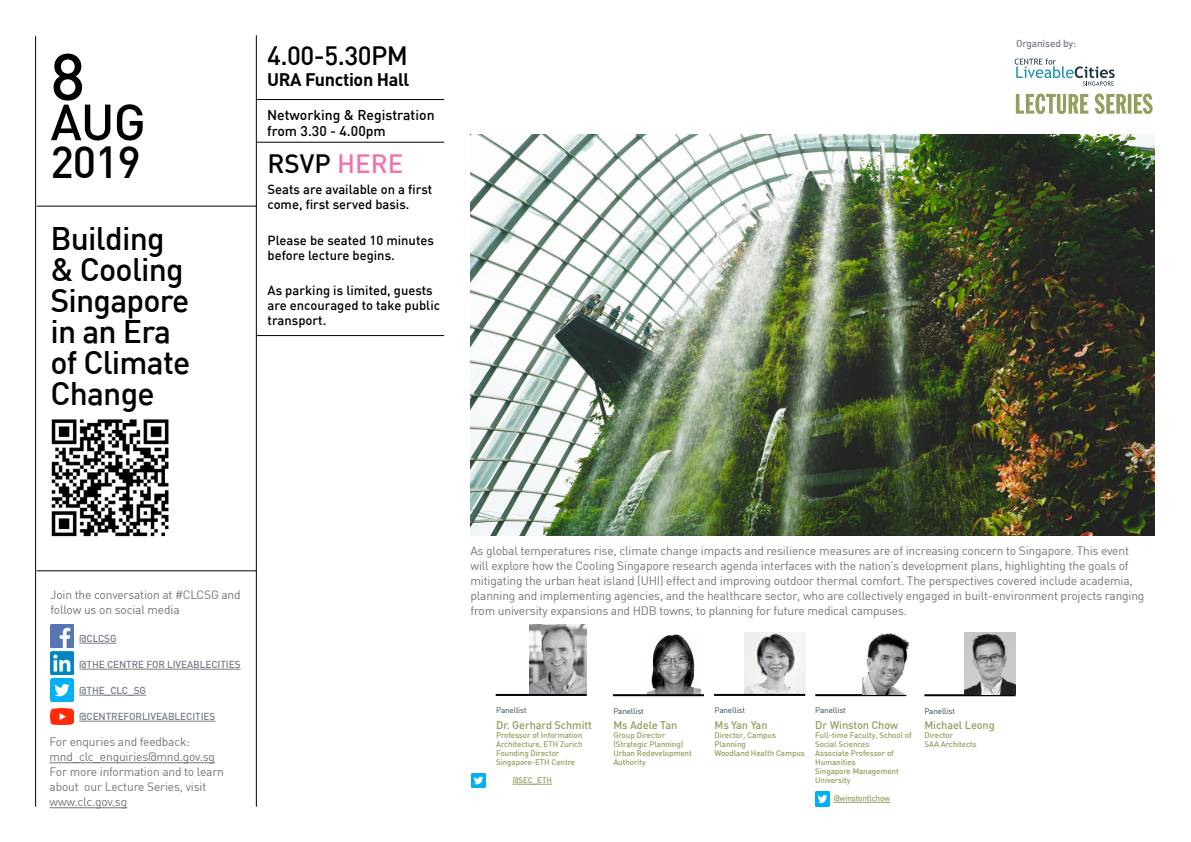
<style>
.page{position:relative;width:1191px;height:842px;background:#fff}
.page>*{position:absolute;margin:0;border:0;box-sizing:border-box;transform-origin:0 0}
.t1{font:500 64.9px "DIN";color:#000}
.t2{font:500 50px "DIN";color:#000}
.t3{font:500 44px "DIN";color:#000}
.t4{font:500 32px/31px "DIN";letter-spacing:-.025em;color:#000}
.t5{font:500 26px "DIN";color:#000}
.t6{font:700 18px "DIN";letter-spacing:-.02em;color:#000}
.t7{font:500 14px/16px "DIN";color:#000}
.t8{font:500 13px/15px "DIN";color:#000}
.t9{font:12px/15px "DIN";letter-spacing:-.015em;color:#76727b}
.t10{font:500 11px "DIN";letter-spacing:-.01em;color:#959e5e}
.t11{font:500 10px "DIN";letter-spacing:-.01em;color:#777d89}
.t12{font:500 8px/9px "DIN";letter-spacing:-.01em;color:#959e5e}
.t13{font:8px "DIN";letter-spacing:-.01em;color:#2f404f}
.s1{color:#f173ac}
</style>
<div class="page">
<img style="left:470px;top:135px;width:685px;height:401px">
<hr style="left:512px;top:784px;width:40px;height:1px;background:#959e5e">
<img style="left:529px;top:624px;width:58px;height:70px">
<hr style="left:496px;top:694px;width:91px;height:2px;background:#000">
<img style="left:51px;top:419px;width:118px;height:118px">
<hr style="left:50px;top:762px;width:165px;height:1px;background:#76727b">
<hr style="left:50px;top:807px;width:77px;height:1px;background:#76727b">
<hr style="left:35px;top:36px;width:1px;height:771px;background:#000">
<hr style="left:256px;top:35px;width:1px;height:772px;background:#000">
<svg style="left:1014px;top:58px;width:100px;height:28px"></svg>
<svg style="left:1015px;top:94px;width:137px;height:20px"></svg>
<hr style="left:37px;top:206px;width:220px;height:1px;background:#000">
<hr style="left:37px;top:571px;width:219px;height:1px;background:#000">
<hr style="left:257px;top:99px;width:187px;height:1px;background:#000">
<hr style="left:257px;top:142px;width:187px;height:1px;background:#000">
<hr style="left:257px;top:335px;width:187px;height:1px;background:#000">
<hr style="left:79px;top:643px;width:37px;height:1px;background:#777d89">
<hr style="left:79px;top:669px;width:161px;height:1px;background:#777d89">
<hr style="left:79px;top:695px;width:67px;height:1px;background:#777d89">
<hr style="left:79px;top:721px;width:136px;height:1px;background:#777d89">
<img style="left:50px;top:624px;width:24px;height:23px">
<img style="left:50px;top:651px;width:24px;height:23px">
<img style="left:50px;top:678px;width:24px;height:23px">
<img style="left:50px;top:709px;width:24px;height:16px">
<img style="left:471px;top:774px;width:15px;height:14px">
<img style="left:647px;top:634px;width:53px;height:60px">
<hr style="left:613px;top:694px;width:91px;height:2px;background:#000">
<img style="left:744px;top:633px;width:61px;height:61px">
<hr style="left:714px;top:694px;width:91px;height:2px;background:#000">
<hr style="left:833px;top:802px;width:57px;height:1px;background:#959e5e">
<img style="left:815px;top:792px;width:14px;height:14px">
<hr style="left:815px;top:694px;width:91px;height:2px;background:#000">
<img style="left:863px;top:633px;width:47px;height:61px">
<hr style="left:924px;top:694px;width:91px;height:2px;background:#000">
<img style="left:964px;top:633px;width:51px;height:61px">
<h1 class="t1" style="left:50px;top:35px;width:36px">8</h1>
<h2 class="t2" style="left:50px;top:90px;width:97px">AUG</h2>
<h3 class="t3" style="left:50px;top:134px;width:92px">2019</h3>
<h3 class="t4" style="left:50px;top:221px;width:141px">Building &amp; Cooling<br>Singapore in an Era of Climate<br>Change</h3>
<h3 class="t5" style="left:267px;top:39px;width:142px">4.00-5.30PM</h3>
<h3 class="t6" style="left:267px;top:68px;width:144px">URA Function Hall</h3>
<p class="t7" style="left:267px;top:106px;width:169px">Networking &amp; Registration from 3.30 - 4.00pm</p>
<h3 class="t5" style="left:267px;top:147px;width:137px">RSVP <span class="s1">HERE</span></h3>
<p class="t8" style="left:267px;top:181px;width:166px">Seats are available on a first come, first served basis.</p>
<p class="t8" style="left:267px;top:232px;width:168px">Please be seated 10 minutes before lecture begins.</p>
<p class="t8" style="left:267px;top:283px;width:174px">As parking is limited, guests are encouraged to take public transport.</p>
<p class="t11" style="left:1016px;top:37px;width:61px">Organised by:</p>
<p class="t9" style="left:50px;top:587px;width:192px">Join the conversation at #CLCSG and follow us on social media</p>
<p class="t11" style="left:79px;top:632px;width:39px">@CLCSG</p>
<p class="t11" style="left:79px;top:658px;width:163px">@THE CENTRE FOR LIVEABLECITIES</p>
<p class="t11" style="left:79px;top:684px;width:68px">@THE_CLC_SG</p>
<p class="t11" style="left:79px;top:710px;width:138px">@CENTREFORLIVEABLECITIES</p>
<p class="t9" style="left:50px;top:734px;width:176px">For enquries and feedback: mnd_clc_enquiries@mnd.gov.sg<br>For more information and to learn about our Lecture Series, visit www.clc.gov.sg</p>
<p class="t9" style="left:470px;top:543px;width:675px">As global temperatures rise, climate change impacts and resilience measures are of increasing concern to Singapore. This event will explore how the Cooling Singapore research agenda interfaces with the nation’s development plans, highlighting the goals of mitigating the urban heat island (UHI) effect and improving outdoor thermal comfort. The perspectives covered include academia, planning and implementing agencies, and the healthcare sector, who are collectively engaged in built-environment projects ranging from university expansions and HDB towns, to planning for future medical campuses.</p>
<p class="t13" style="left:496px;top:705px;width:32px">Panellist</p>
<p class="t10" style="left:496px;top:718px;width:97px">Dr. Gerhard Schmitt</p>
<p class="t12" style="left:496px;top:730px;width:88px">Professor of Information<br>Architecture, ETH Zurich<br>Founding Director<br>Singapore-ETH Centre</p>
<p class="t12" style="left:512px;top:775px;width:41px">@SEC_ETH</p>
<p class="t13" style="left:613px;top:706px;width:32px">Panellist</p>
<p class="t10" style="left:613px;top:718px;width:65px">Ms Adele Tan</p>
<p class="t12" style="left:613px;top:731px;width:80px">Group Director (Strategic Planning)<br>Urban Redevelopment<br>Authority</p>
<p class="t13" style="left:714px;top:705px;width:32px">Panellist</p>
<p class="t10" style="left:714px;top:718px;width:55px">Ms Yan Yan</p>
<p class="t12" style="left:714px;top:730px;width:92px">Director, Campus<br>Planning<br>Woodland Health Campus</p>
<p class="t13" style="left:815px;top:705px;width:32px">Panellist</p>
<p class="t10" style="left:815px;top:718px;width:85px">Dr Winston Chow</p>
<p class="t12" style="left:815px;top:730px;width:98px">Full-time Faculty, School of<br>Social Sciences<br>Associate Professor of<br>Humanities<br>Singapore Management<br>University</p>
<p class="t12" style="left:833px;top:793px;width:58px">@winstontlchow</p>
<p class="t13" style="left:924px;top:706px;width:32px">Panellist</p>
<p class="t10" style="left:924px;top:718px;width:72px">Michael Leong</p>
<p class="t12" style="left:924px;top:731px;width:53px">Director<br>SAA Architects</p>
</div>
